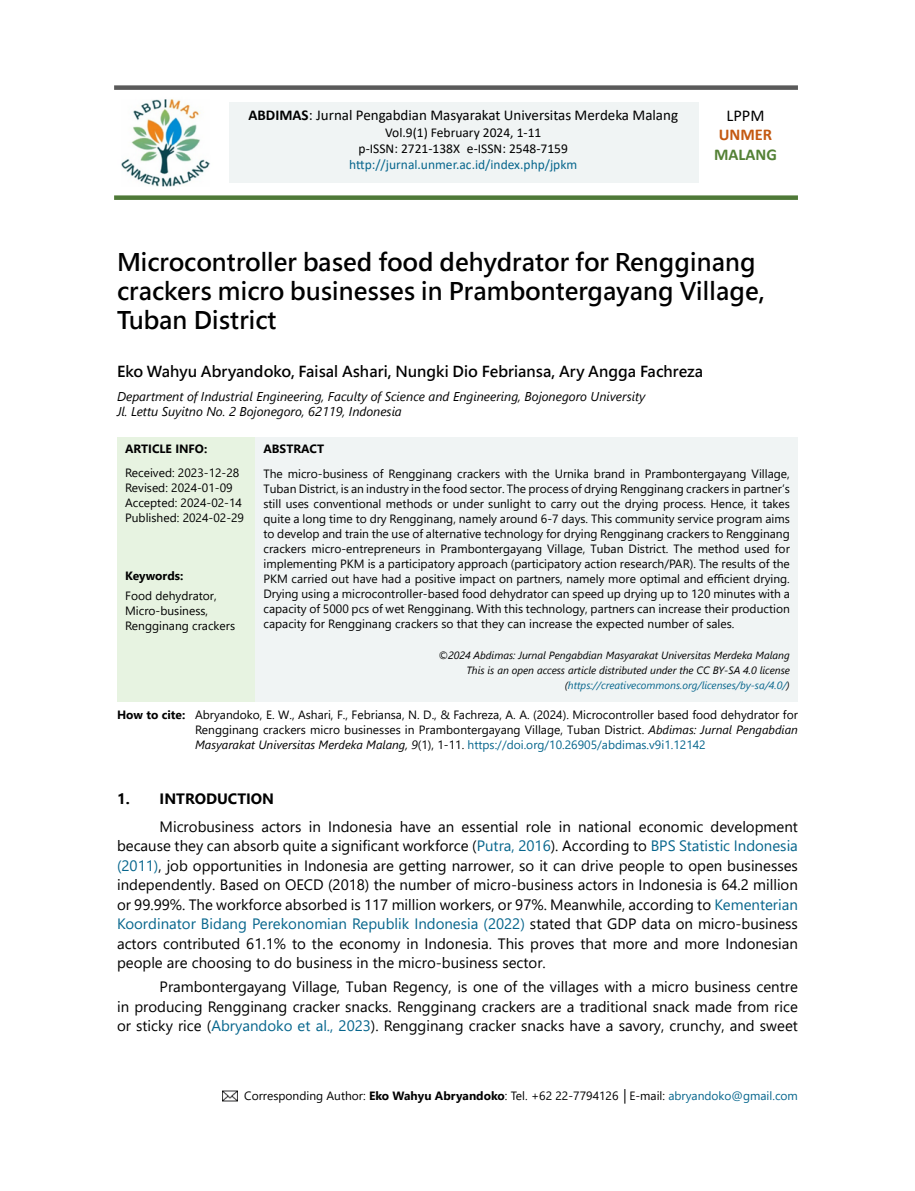
<style>
.page{position:relative;width:915px;height:1191px;background:#fff}
.page>*{position:absolute;margin:0;border:0;box-sizing:border-box;transform-origin:0 0}
.t1{font:24px/28.8px "Microsoft Jheng Hei UI Bold";color:#000}
.t2{font:700 16.5px "Calibri";color:#538135}
.t3{font:700 16.5px "Calibri";color:#c45911}
.t4{font:16.5px "Calibri";color:#000}
.t5{font:15px/19.5px "Segoe UI";color:#000;text-align:justify}
.t6{font:15px "Microsoft Jheng Hei UI Bold";color:#000}
.t7{font:15px "Calibri";color:#000}
.t8{font:700 15px "Segoe UI";color:#000}
.t9{font:13.5px/16.2px "Calibri";color:#000;text-align:center}
.t10{font:13.5px "Calibri";color:#07668d}
.t11{font:italic 12.75px/15.3px "Segoe UI";color:#000}
.t12{font:12px/15px "Segoe UI";color:#000}
.t13{font:700 12px "Segoe UI";color:#000}
.t14{font:italic 10.5px/15px "Segoe UI";color:#000;text-align:right}
.s1{font-weight:700}
.s2{color:#07668d}
.s3{font-style:italic}
.s4{font-family:"Arial"}
</style>
<div class="page">
<div style="left:229px;top:102px;width:469px;height:81px;background:#f0f4f4"></div>
<img style="left:121px;top:99px;width:89px;height:88px">
<div style="left:114px;top:85px;width:683px;height:5px;background:#5a5a5a"></div>
<div style="left:114px;top:195px;width:683px;height:5px;background:#4f7938"></div>
<div style="left:117px;top:437px;width:138px;height:265px;background:#e7f3e1"></div>
<div style="left:255px;top:437px;width:542px;height:265px;background:#f0f4f4"></div>
<img style="left:222px;top:1090px;width:15px;height:11px">
<p class="t7" style="left:248px;top:105px;width:431px"><span class="s1">ABDIMAS</span>: Jurnal Pengabdian Masyarakat Universitas Merdeka Malang</p>
<p class="t9" style="left:358px;top:124px;width:211px">Vol.9(1) February 2024, 1-11<br>p-ISSN: 2721-138X e-ISSN: 2548-7159</p>
<p class="t10" style="left:349px;top:155px;width:229px">http://jurnal.unmer.ac.id/index.php/jpkm</p>
<h2 class="t4" style="left:726px;top:104px;width:40px">LPPM</h2>
<h2 class="t3" style="left:718px;top:123px;width:55px">UNMER</h2>
<h2 class="t2" style="left:713px;top:143px;width:64px">MALANG</h2>
<h1 class="t1" style="left:117px;top:248px;width:649px">Microcontroller based food dehydrator for Rengginang crackers micro businesses in Prambontergayang Village,<br>Tuban District</h1>
<p class="t6" style="left:117px;top:362px;width:587px">Eko Wahyu Abryandoko, Faisal Ashari, Nungki Dio Febriansa, Ary Angga Fachreza</p>
<p class="t11" style="left:117px;top:386px;width:529px">Department of Industrial Engineering, Faculty of Science and Engineering, Bojonegoro University<br>Jl. Lettu Suyitno No. 2 Bojonegoro, 62119, Indonesia</p>
<p class="t13" style="left:125px;top:438px;width:84px">ARTICLE INFO:</p>
<p class="t12" style="left:125px;top:464px;width:120px">Received: 2023-12-28<br>Revised: 2024-01-09<br>Accepted: 2024-02-14<br>Published: 2024-02-29</p>
<p class="t13" style="left:263px;top:438px;width:62px">ABSTRACT</p>
<p class="t12" style="left:263px;top:465px;width:527px;text-align:justify">The micro-business of Rengginang crackers with the Urnika brand in Prambontergayang Village, Tuban District, is an industry in the food sector. The process of drying Rengginang crackers in partner’s still uses conventional methods or under sunlight to carry out the drying process. Hence, it takes quite a long time to dry Rengginang, namely around 6-7 days. This community service program aims to develop and train the use of alternative technology for drying Rengginang crackers to Rengginang crackers micro-entrepreneurs in Prambontergayang Village, Tuban District. The method used for implementing PKM is a participatory approach (participatory action research/PAR). The results of the PKM carried out have had a positive impact on partners, namely more optimal and efficient drying.<br>Drying using a microcontroller-based food dehydrator can speed up drying up to 120 minutes with a capacity of 5000 pcs of wet Rengginang. With this technology, partners can increase their production capacity for Rengginang crackers so that they can increase the expected number of sales.</p>
<p class="t14" style="left:438px;top:646px;width:353px">©2024 Abdimas: Jurnal Pengabdian Masyarakat Universitas Merdeka Malang<br>This is an open access article distributed under the CC BY-SA 4.0 license (<span class="s2">https://creativecommons.org/licenses/by-sa/4.0/</span>)</p>
<p class="t12" style="left:195px;top:706px;width:604px;text-align:justify;text-indent:-78px"><span class="s1">How to cite:</span> Abryandoko, E. W., Ashari, F., Febriansa, N. D., &amp; Fachreza, A. A. (2024). Microcontroller based food dehydrator for Rengginang crackers micro businesses in Prambontergayang Village, Tuban District. <span class="s3">Abdimas: Jurnal Pengabdian Masyarakat Universitas Merdeka Malang, 9</span>(1), 1-11. <span class="s2">https://doi.org/10.26905/abdimas.v9i1.12142</span></p>
<p class="t13" style="left:125px;top:564px;width:60px">Keywords:</p>
<p class="t12" style="left:125px;top:587px;width:111px">Food dehydrator,<br>Micro-business,<br>Rengginang crackers</p>
<p class="t8" style="left:117px;top:784px;width:158px">1. INTRODUCTION</p>
<p class="t5" style="left:117px;top:815px;width:682px;text-indent:43px">Microbusiness actors in Indonesia have an essential role in national economic development because they can absorb quite a significant workforce (<span class="s2">Putra, 2016</span>). According to <span class="s2">BPS Statistic Indonesia (2011)</span>, job opportunities in Indonesia are getting narrower, so it can drive people to open businesses independently. Based on OECD (2018) the number of micro-business actors in Indonesia is 64.2 million or 99.99%. The workforce absorbed is 117 million workers, or 97%. Meanwhile, according to <span class="s2">Kementerian Koordinator Bidang Perekonomian Republik Indonesia (2022)</span> stated that GDP data on micro-business actors contributed 61.1% to the economy in Indonesia. This proves that more and more Indonesian people are choosing to do business in the micro-business sector.</p>
<p class="t5" style="left:117px;top:975px;width:682px;text-indent:43px">Prambontergayang Village, Tuban Regency, is one of the villages with a micro business centre in producing Rengginang cracker snacks. Rengginang crackers are a traditional snack made from rice or sticky rice (<span class="s2">Abryandoko et al., 2023</span>). Rengginang cracker snacks have a savory, crunchy, and sweet</p>
<p class="t12" style="left:244px;top:1087px;width:555px">Corresponding Author: <span class="s1">Eko Wahyu Abryandoko</span>: Tel. +62 22-7794126 <span class="s4">│</span>E-mail: <span class="s2">abryandoko@gmail.com</span></p>
</div>
